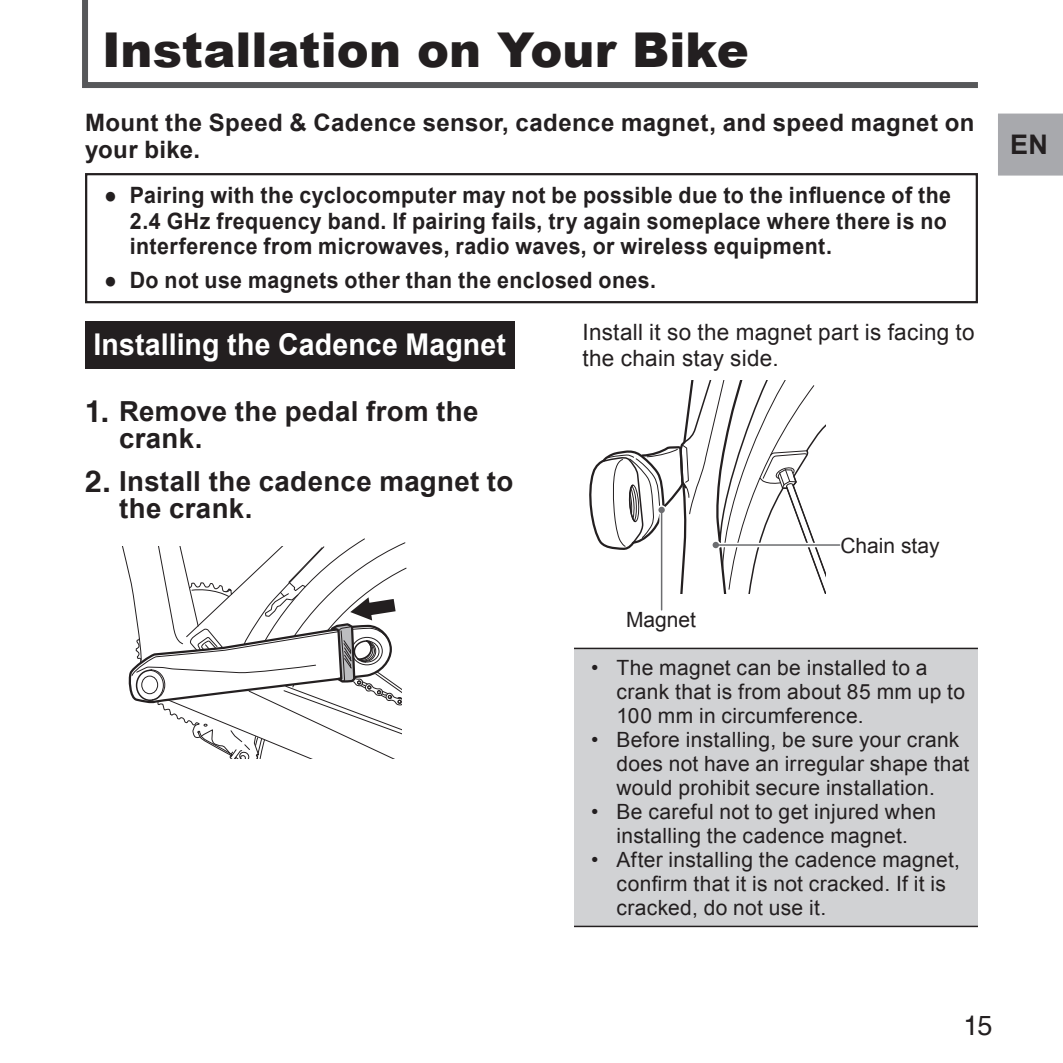
<style>
.page{position:relative;width:1063px;height:1063px;background:#fff}
.page>*{position:absolute;margin:0;border:0;box-sizing:border-box;transform-origin:0 0}
.t1{font:900 48px "Arial";color:#231f20}
.t2{font:700 30px "Arial";letter-spacing:.005em;color:#fff;scale:.95 1}
.t3{font:700 27.6px/27.3px "Arial";letter-spacing:.015em;color:#231f20}
.t4{font:27px "Helvetica";color:#231f20}
.t5{font:700 27px "Arial";color:#231f20}
.t6{font:700 24px/27px "Arial";letter-spacing:.015em;color:#231f20}
.t7{font:700 22.5px/25.5px "Arial";letter-spacing:.02em;color:#231f20;scale:.95 1}
.t8{font:22.5px/25.5px "Arial";letter-spacing:.015em;color:#231f20}
.t9{font:21px/24px "Arial";letter-spacing:.015em;color:#231f20}
.s1{font-weight:400}
.s2{font-family:"Helvetica";font-size:30px}
</style>
<div class="page">
<div style="left:998px;top:113px;width:65px;height:63px;background:#a8a9ad"></div>
<svg style="left:82px;top:0;width:896px;height:88px"></svg>
<div style="left:85px;top:173px;width:893px;height:130px;border:2px solid #231f20"></div>
<div style="left:85px;top:321px;width:429px;height:47px;background:#231f20"></div>
<svg style="left:122px;top:538px;width:285px;height:221px"></svg>
<svg style="left:660px;top:593px;width:3px;height:17px"></svg>
<hr style="left:661px;top:510px;width:1px;height:100px;background:#6c6d70">
<hr style="left:716px;top:544px;width:124px;height:2px;background:#6c6d70">
<svg style="left:589px;top:381px;width:236px;height:212px"></svg>
<div style="left:574px;top:648px;width:404px;height:278px;background:#d1d2d4"></div>
<hr style="left:574px;top:648px;width:404px;height:1px;background:#231f20">
<hr style="left:574px;top:926px;width:404px;height:1px;background:#231f20">
<h1 class="t1" style="left:102px;top:15px;width:648px">Installation on Your Bike</h1>
<p class="t6" style="left:85px;top:110px;width:891px">Mount the Speed &amp; Cadence sensor, cadence magnet, and speed magnet on your bike.</p>
<p class="t7" style="left:130px;top:183px;width:866px;text-indent:-26px"><span class="s1">●</span> Pairing with the cyclocomputer may not be possible due to the influence of the<br>2.4 GHz frequency band. If pairing fails, try again someplace where there is no interference from microwaves, radio waves, or wireless equipment.</p>
<p class="t7" style="left:104px;top:268px;width:582px"><span class="s1">●</span> Do not use magnets other than the enclosed ones.</p>
<h2 class="t2" style="left:94px;top:325px;width:436px">Installing the Cadence Magnet</h2>
<h3 class="t3" style="left:119px;top:398px;width:361px;text-indent:-34px"><span class="s2">1.</span> Remove the pedal from the crank.</h3>
<h3 class="t3" style="left:119px;top:468px;width:396px;text-indent:-34px"><span class="s2">2.</span> Install the cadence magnet to the crank.</h3>
<p class="t8" style="left:583px;top:320px;width:394px">Install it so the magnet part is facing to the chain stay side.</p>
<p class="t9" style="left:840px;top:534px;width:101px">Chain stay</p>
<p class="t9" style="left:626px;top:608px;width:72px">Magnet</p>
<p class="t9" style="left:617px;top:656px;width:350px;text-indent:-26px">• The magnet can be installed to a crank that is from about 85 mm up to<br>100 mm in circumference.</p>
<p class="t9" style="left:617px;top:728px;width:354px;text-indent:-26px">• Before installing, be sure your crank does not have an irregular shape that would prohibit secure installation.</p>
<p class="t9" style="left:591px;top:800px;width:347px;text-align:center">• Be careful not to get injured when installing the cadence magnet.</p>
<p class="t9" style="left:617px;top:848px;width:345px;text-indent:-26px">• After installing the cadence magnet, confirm that it is not cracked. If it is cracked, do not use it.</p>
<p class="t5" style="left:1010px;top:127px;width:39px">EN</p>
<p class="t4" style="left:964px;top:1010px;width:30px">15</p>
</div>
